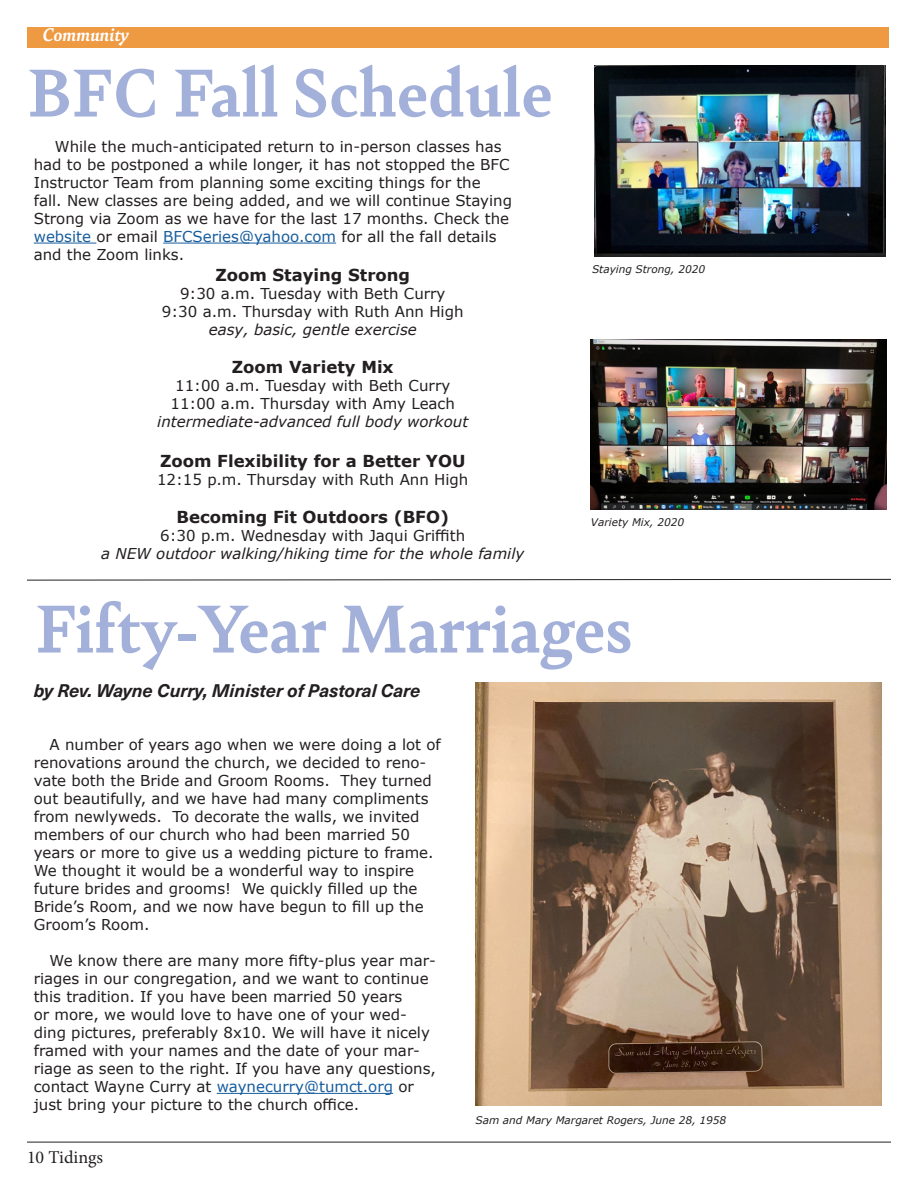
<style>
.page{position:relative;width:918px;height:1188px;background:#fff}
.page>*{position:absolute;margin:0;border:0;box-sizing:border-box;transform-origin:0 0}
.Article_Heading{font:700 72px "Bely";color:#a3b0d9}
.Section_Headings{font:italic 700 19.5px "Bely";color:#fff}
.Paragraph_Style_1{font:italic 700 18px "Neue Haas Unica W1 G";color:#231f20}
.t1{font:18px "Minion Pro";color:#231f20}
.t2{font:700 16.5px "Verdana";color:#231f20}
.t3{font:15px/18px "Verdana";color:#231f20}
.t4{font:italic 15px "Verdana";color:#231f20}
.t5{font:italic 10.5px "Verdana";color:#231f20}
.s1{color:#175d9e}
</style>
<div class="page">
<hr style="left:27px;top:1142px;width:864px;height:1px;background:#231f20">
<hr style="left:34px;top:243px;width:62px;height:1px;background:#175d9e">
<hr style="left:163px;top:243px;width:173px;height:1px;background:#175d9e">
<div style="left:27px;top:27px;width:862px;height:21px;background:#ee9a43"></div>
<img style="left:591px;top:339px;width:295px;height:171px">
<img style="left:594px;top:66px;width:291px;height:191px">
<svg style="left:27px;top:579px;width:864px;height:2px;background:#918f8f"></svg>
<hr style="left:217px;top:1093px;width:176px;height:1px;background:#175d9e">
<img style="left:476px;top:683px;width:405px;height:423px">
<p class="Section_Headings" style="left:43px;top:21px;width:88px">Community</p>
<p class="Article_Heading" style="left:27px;top:42px;width:527px">BFC Fall Schedule</p>
<p class="t3" style="left:34px;top:137px;width:480px;text-indent:21px">While the much-anticipated return to in-person classes has had to be postponed a while longer, it has not stopped the BFC Instructor Team from planning some exciting things for the fall. New classes are being added, and we will continue Staying Strong via Zoom as we have for the last 17 months. Check the <span class="s1">website</span> or email <span class="s1">BFCSeries@yahoo.com</span> for all the fall details and the Zoom links.</p>
<p class="t2" style="left:215px;top:264px;width:196px">Zoom Staying Strong</p>
<p class="t3" style="left:180px;top:285px;width:267px">9:30 a.m. Tuesday with Beth Curry</p>
<p class="t3" style="left:162px;top:303px;width:303px">9:30 a.m. Thursday with Ruth Ann High</p>
<p class="t4" style="left:209px;top:320px;width:210px">easy, basic, gentle exercise</p>
<p class="t2" style="left:232px;top:355px;width:163px">Zoom Variety Mix</p>
<p class="t3" style="left:175px;top:377px;width:277px">11:00 a.m. Tuesday with Beth Curry</p>
<p class="t3" style="left:171px;top:395px;width:286px">11:00 a.m. Thursday with Amy Leach</p>
<p class="t4" style="left:157px;top:411px;width:312px">intermediate-advanced full body workout</p>
<p class="t2" style="left:160px;top:449px;width:307px">Zoom Flexibility for a Better YOU</p>
<p class="t3" style="left:157px;top:470px;width:313px">12:15 p.m. Thursday with Ruth Ann High</p>
<p class="t2" style="left:177px;top:505px;width:274px">Becoming Fit Outdoors (BFO)</p>
<p class="t3" style="left:160px;top:526px;width:306px">6:30 p.m. Wednesday with Jaqui Griffith</p>
<p class="t4" style="left:101px;top:543px;width:425px">a NEW outdoor walking/hiking time for the whole family</p>
<p class="t5" style="left:592px;top:261px;width:115px">Staying Strong, 2020</p>
<p class="t5" style="left:591px;top:515px;width:95px">Variety Mix, 2020</p>
<p class="Article_Heading" style="left:35px;top:578px;width:598px">Fifty-Year Marriages</p>
<p class="Paragraph_Style_1" style="left:34px;top:676px;width:388px">by Rev. Wayne Curry, Minister of Pastoral Care</p>
<p class="t3" style="left:34px;top:735px;width:409px;text-indent:16px">A number of years ago when we were doing a lot of renovations around the church, we decided to reno&shy;vate both the Bride and Groom Rooms. They turned out beautifully, and we have had many compliments from newlyweds. To decorate the walls, we invited members of our church who had been married 50 years or more to give us a wedding picture to frame.<br>We thought it would be a wonderful way to inspire future brides and grooms! We quickly filled up the Bride’s Room, and we now have begun to fill up the Groom’s Room.</p>
<p class="t3" style="left:34px;top:951px;width:404px;text-indent:16px">We know there are many more fifty-plus year mar&shy;riages in our congregation, and we want to continue this tradition. If you have been married 50 years<br>or more, we would love to have one of your wed&shy;ding pictures, preferably 8x10. We will have it nicely framed with your names and the date of your mar&shy;riage as seen to the right. If you have any questions, contact Wayne Curry at <span class="s1">waynecurry@tumct.org</span> or just bring your picture to the church office.</p>
<p class="t1" style="left:27px;top:1145px;width:78px">10 Tidings</p>
<p class="t5" style="left:476px;top:1113px;width:252px">Sam and Mary Margaret Rogers, June 28, 1958</p>
</div>
